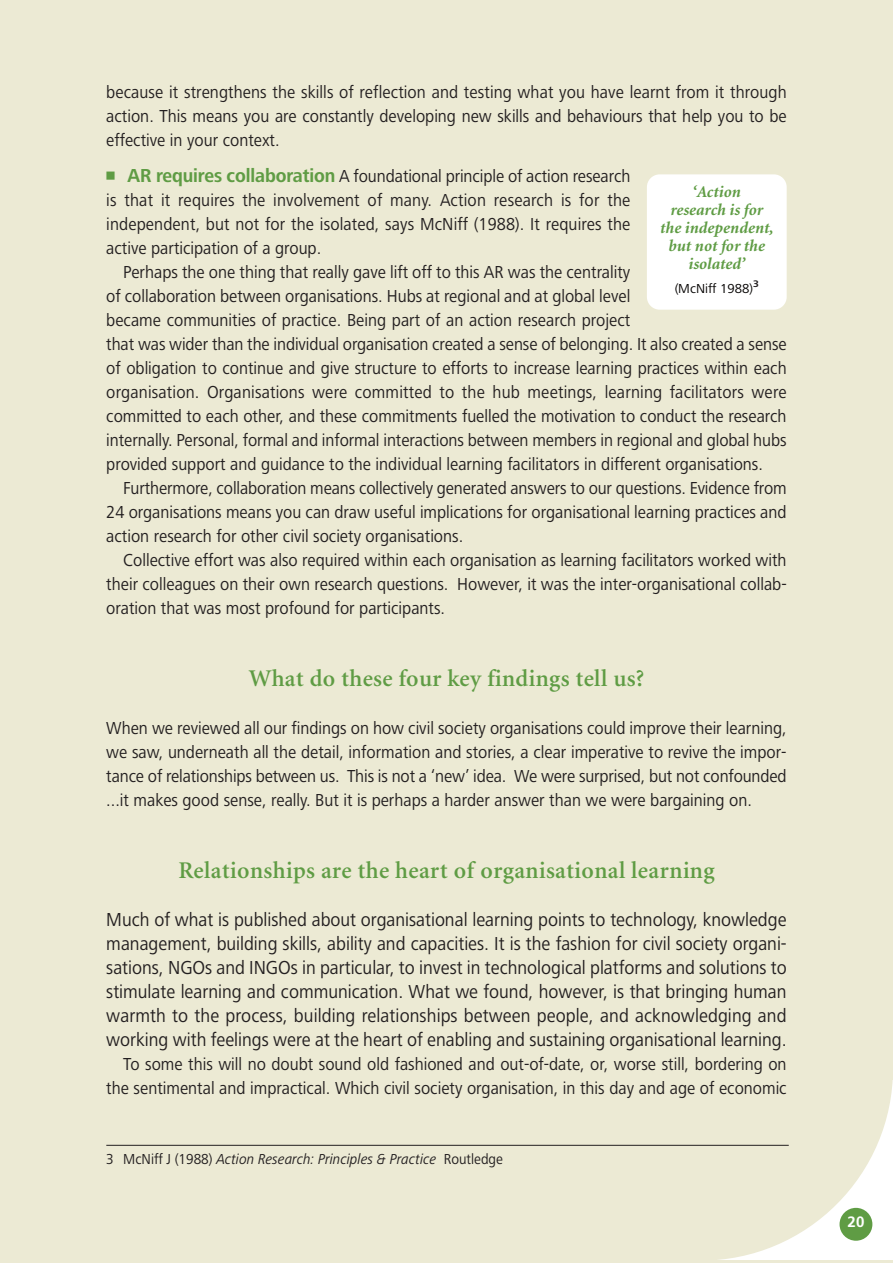
<style>
.page{position:relative;width:893px;height:1263px;background:#ecead4}
.page>*{position:absolute;margin:0;border:0;box-sizing:border-box;transform-origin:0 0}
.t1{font:600 24px "Minion";letter-spacing:.015em;color:#5f9c44}
.t2{font:19.5px/24px "Frutiger Next LTCE";color:#231f20;text-align:justify;scale:.93 1}
.t3{font:18px/24px "Frutiger Next LTCE";color:#231f20;text-align:justify;scale:.93 1}
.t4{font:italic 700 16.5px/18px "Minion";color:#5f9c44;text-align:center}
.t5{font:italic 15px "Frutiger Next LTCE";color:#231f20;scale:.93 1}
.t6{font:700 15px "Frutiger";color:#fff}
.t7{font:13.5px "Frutiger Next LTCE";color:#070504}
.s1{font-weight:700;font-size:19.5px;color:#5f9c44}
.s2{font-style:normal}
</style>
<div class="page">
<div style="left:688px;top:1080px;width:205px;height:180px;background:#fff"></div>
<div style="left:508px;top:876px;width:385px;height:384px;background:#ecead4;border-radius:50%"></div>
<div style="left:839px;top:1208px;width:33px;height:33px;background:#5f9c44;border-radius:50%"></div>
<hr style="left:106px;top:1145px;width:683px;height:1px;background:#231f20">
<div style="left:647px;top:174px;width:140px;height:136px;background:#fff;border-radius:13px"></div>
<p class="t3" style="left:106px;top:82px;width:733px">because it strengthens the skills of reflection and testing what you have learnt from it through action. This means you are constantly developing new skills and behaviours that help you to be effective in your context.</p>
<p class="t3" style="left:106px;top:166px;width:565px"><sup>-</sup> <span class="s1">AR requires collaboration</span> A foundational principle of action research is that it requires the involvement of many. Action research is for the independent, but not for the isolated, says McNiff (1988). It requires the active participation of a group.</p>
<p class="t3" style="left:106px;top:262px;width:733px;text-align:left;text-indent:17px">Perhaps the one thing that really gave lift off to this AR was the centrality<br>of collaboration between organisations. Hubs at regional and at global level<br>became communities of practice. Being part of an action research project<br>that was wider than the individual organisation created a sense of belonging. It also created a sense of obligation to continue and give structure to efforts to increase learning practices within each organisation. Organisations were committed to the hub meetings, learning facilitators were committed to each other, and these commitments fuelled the motivation to conduct the research internally. Personal, formal and informal interactions between members in regional and global hubs provided support and guidance to the individual learning facilitators in different organisations.</p>
<p class="t3" style="left:106px;top:478px;width:733px;text-indent:17px">Furthermore, collaboration means collectively generated answers to our questions. Evidence from 24 organisations means you can draw useful implications for organisational learning practices and action research for other civil society organisations.</p>
<p class="t3" style="left:106px;top:550px;width:733px;text-indent:17px">Collective effort was also required within each organisation as learning facilitators worked with their colleagues on their own research questions. However, it was the inter-organisational collab&shy;oration that was most profound for participants.</p>
<p class="t4" style="left:660px;top:184px;width:115px">‘Action<br>research is for the independent, but not for the isolated’</p>
<p class="t7" style="left:675px;top:283px;width:86px">(McNiff 1988)<sup>3</sup></p>
<h1 class="t1" style="left:249px;top:669px;width:397px">What do these four key findings tell us?</h1>
<p class="t3" style="left:106px;top:718px;width:733px">When we reviewed all our findings on how civil society organisations could improve their learning, we saw, underneath all the detail, information and stories, a clear imperative to revive the impor&shy;tance of relationships between us. This is not a ‘new’ idea. We were surprised, but not confounded ...it makes good sense, really. But it is perhaps a harder answer than we were bargaining on.</p>
<h1 class="t1" style="left:178px;top:861px;width:538px">Relationships are the heart of organisational learning</h1>
<p class="t2" style="left:106px;top:909px;width:733px">Much of what is published about organisational learning points to technology, knowledge management, building skills, ability and capacities. It is the fashion for civil society organi&shy;sations, NGOs and INGOs in particular, to invest in technological platforms and solutions to stimulate learning and communication. What we found, however, is that bringing human warmth to the process, building relationships between people, and acknowledging and working with feelings were at the heart of enabling and sustaining organisational learning.</p>
<p class="t3" style="left:106px;top:1054px;width:733px;text-align:right">To some this will no doubt sound old fashioned and out-of-date, or, worse still, bordering on the sentimental and impractical. Which civil society organisation, in this day and age of economic</p>
<p class="t5" style="left:106px;top:1153px;width:428px"><span class="s2">3 McNiff J (1988)</span> Action Research: Principles &amp; Practice <span class="s2">Routledge</span></p>
<p class="t6" style="left:848px;top:1216px;width:18px">20</p>
</div>
